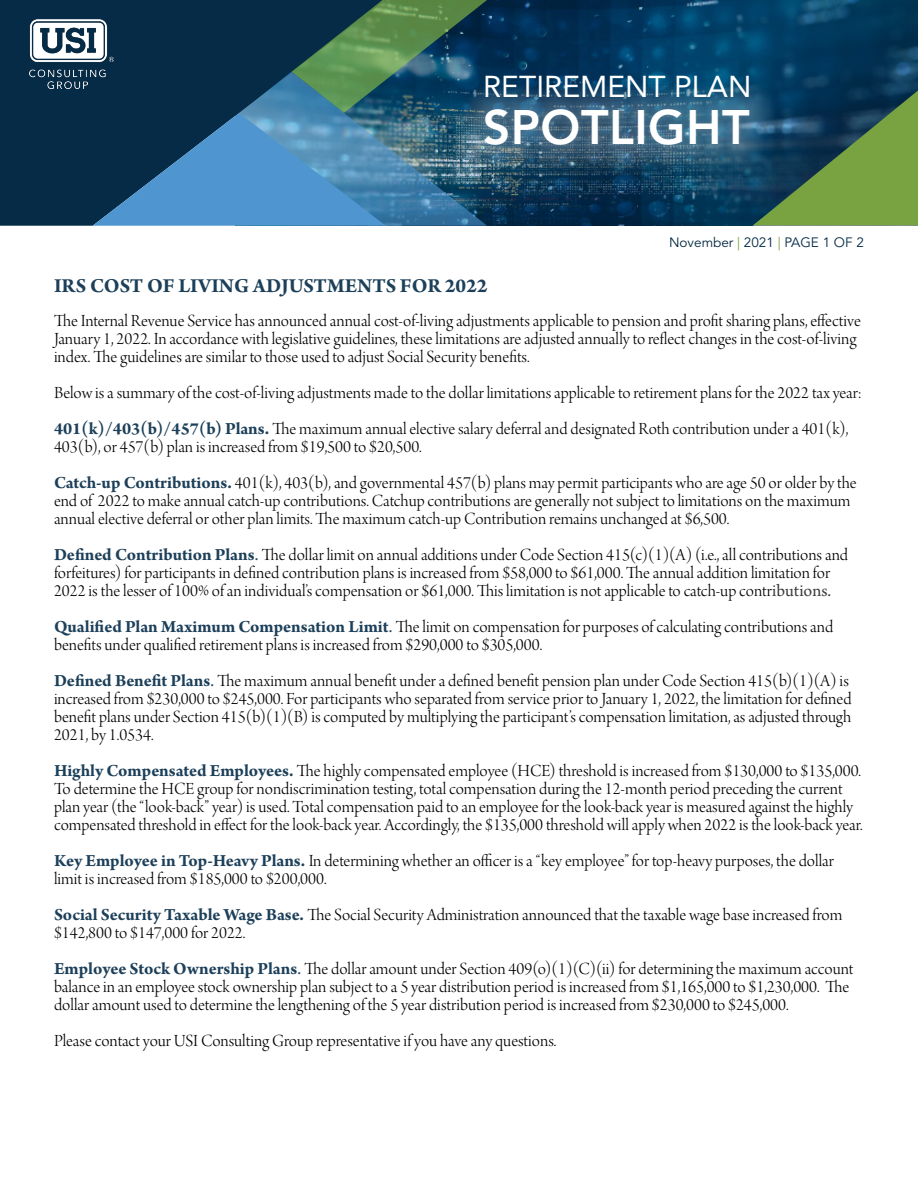
<style>
.page{position:relative;width:918px;height:1188px;background:#fff}
.page>*{position:absolute;margin:0;border:0;box-sizing:border-box;transform-origin:0 0}
.t1{font:800 48px "Avenir LT Std";letter-spacing:.01em;color:#fff}
.t2{font:30px "Avenir LT Std";color:#fff}
.t3{font:700 21px "Arno Pro";color:#1d405a}
.t4{font:18px/18px "Arno Pro Light Display";color:#000}
.t5{font:13.5px "Avenir LT Std";color:#042b48}
.s1{color:#00263d}
.s2{color:#79a23f}
.s3{font-family:"Arno Pro";font-weight:700;color:#1d405a}
.s4{font-family:"Arno Pro";color:#1d405a}
.s5{font-family:"Arno Pro";color:#3e3e3f}
</style>
<div class="page">
<img style="left:487px;top:0;width:431px;height:226px">
<div style="left:0;top:0;width:93px;height:226px;background:#052b47"></div>
<svg style="left:93px;top:0;width:394px;height:226px;background:#2e617b"></svg>
<svg style="left:753px;top:90px;width:165px;height:136px;background:#48724a"></svg>
<div style="left:457px;top:82px;width:320px;height:90px;background:#fff;opacity:.5"></div>
<img style="left:29px;top:20px;width:85px;height:68px">
<p class="t2" style="left:483px;top:69px;width:270px">RETIREMENT PLAN</p>
<p class="t1" style="left:483px;top:99px;width:268px">SPOTLIGHT</p>
<p class="t3" style="left:54px;top:273px;width:435px">IRS COST OF LIVING ADJUSTMENTS FOR 2022</p>
<p class="t5" style="left:669px;top:235px;width:196px"><span class="s1">November</span> <span class="s2">|</span> 2021 <span class="s2">|</span> PAGE 1 OF 2</p>
<p class="t4" style="left:54px;top:313px;width:808px">The Internal Revenue Service has announced annual cost-of-living adjustments applicable to pension and profit sharing plans, effective<br>January 1, 2022. In accordance with legislative guidelines, these limitations are adjusted annually to reflect changes in the cost-of-living index. The guidelines are similar to those used to adjust Social Security benefits.</p>
<p class="t4" style="left:54px;top:385px;width:809px">Below is a summary of the cost-of-living adjustments made to the dollar limitations applicable to retirement plans for the 2022 tax year:</p>
<p class="t4" style="left:54px;top:421px;width:796px"><span class="s3">401(k)/403(b)/457(b) Plans.</span> The maximum annual elective salary deferral and designated Roth contribution under a 401(k),<br>403(b), or 457(b) plan is increased from $19,500 to $20,500.</p>
<p class="t4" style="left:54px;top:475px;width:804px"><span class="s3">Catch-up Contributions.</span> 401(k), 403(b), and governmental 457(b) plans may permit participants who are age 50 or older by the end of 2022 to make annual catch-up contributions. Catchup contributions are generally not subject to limitations on the maximum annual elective deferral or other plan limits. The maximum catch-up Contribution remains unchanged at $6,500.</p>
<p class="t4" style="left:54px;top:547px;width:796px"><span class="s3">Defined Contribution Plans</span><span class="s4">.</span> The dollar limit on annual additions under Code Section 415(c)(1)(A) (i.e., all contributions and forfeitures) for participants in defined contribution plans is increased from $58,000 to $61,000. The annual addition limitation for<br>2022 is the lesser of 100% of an individual’s compensation or $61,000. This limitation is not applicable to catch-up contr<span class="s5">ibutions.</span></p>
<p class="t4" style="left:54px;top:619px;width:781px"><span class="s3">Qualified Plan Maximum Compensation Limit</span><span class="s4">.</span> The limit on compensation for purposes of calculating contributions and benefits under qualified retirement plans is increased from $290,000 to $305,000.</p>
<p class="t4" style="left:54px;top:673px;width:799px"><span class="s3">Defined Benefit Plans</span><span class="s4">.</span> The maximum annual benefit under a defined benefit pension plan under Code Section 415(b)(1)(A) is increased from $230,000 to $245,000. For participants who separated from service prior to January 1, 2022, the limitation for defined benefit plans under Section 415(b)(1)(B) is computed by multiplying the participant’s compensation limitation, as adjusted through 2021, by 1.0534.</p>
<p class="t4" style="left:54px;top:763px;width:810px"><span class="s3">Highly Compensated Employees.</span> The highly compensated employee (HCE) threshold is increased from $130,000 to $135,000.<br>To determine the HCE group for nondiscrimination testing, total compensation during the 12-month period preceding the current plan year (the “look-back” year) is used. Total compensation paid to an employee for the look-back year is measured against the highly compensated threshold in effect for the look-back year. Accordingly, the $135,000 threshold will apply when 2022 is the look-back year.</p>
<p class="t4" style="left:54px;top:853px;width:781px"><span class="s3">Key Employee in Top-Heavy Plans.</span> In determining whether an officer is a “key employee” for top-heavy purposes, the dollar limit is increased from $185,000 to $200,000.</p>
<p class="t4" style="left:54px;top:907px;width:790px"><span class="s3">Social Security Taxable Wage Base.</span> The Social Security Administration announced that the taxable wage base increased from $142,800 to $147,000 for 2022.</p>
<p class="t4" style="left:54px;top:961px;width:801px"><span class="s3">Employee Stock Ownership Plans</span><span class="s4">.</span> The dollar amount under Section 409(o)(1)(C)(ii) for determining the maximum account balance in an employee stock ownership plan subject to a 5 year distribution period is increased from $1,165,000 to $1,230,000. The dollar amount used to determine the lengthening of the 5 year distribution period is increased from $230,000 to $245,000.</p>
<p class="t4" style="left:54px;top:1033px;width:504px">Please contact your USI Consulting Group representative if you have any questions.</p>
</div>
